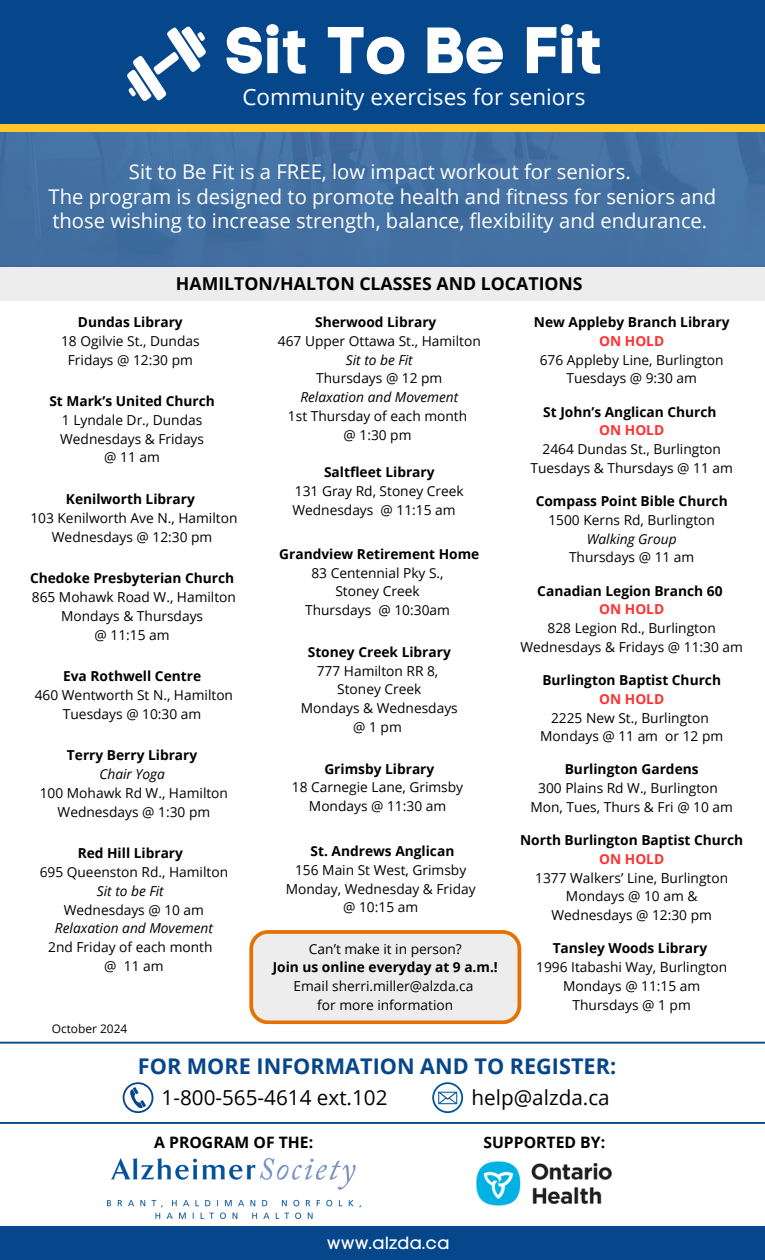
<style>
.page{position:relative;width:765px;height:1260px;background:#fff}
.page>*{position:absolute;margin:0;border:0;box-sizing:border-box;transform-origin:0 0}
.t1{font:65.12px "Code Pro Bold LC";color:#fff}
.t2{font:22.5px "Open Sans";color:#fff}
.t3{font:700 21.62px "Open Sans";color:#06468b}
.t4{font:20.62px "Open Sans";color:#000}
.t5{font:20.25px/24.4px "Open Sans";color:#fff}
.t6{font:700 17.75px "Open Sans";color:#000}
.t7{font:17.62px "Code Pro Normal LC";color:#fff}
.t8{font:700 15.75px "Open Sans";color:#000}
.t9{font:13.75px/18.8px "Open Sans";color:#000;text-align:center}
.t10{font:700 13.75px "Open Sans";color:#000}
.t11{font:700 13.75px "Open Sans";color:#ff3131}
.t12{font:italic 13.75px "Open Sans";color:#000}
.t13{font:11.88px "Open Sans";color:#000}
.s1{font-style:italic}
.s2{font-weight:700}
</style>
<div class="page">
<div style="left:0;top:0;width:765px;height:128px;background:#06468b"></div>
<div style="left:0;top:265px;width:765px;height:36px;background:#ededed"></div>
<div style="left:0;top:129px;width:765px;height:137px;background:#4471a3"></div>
<div style="left:0;top:124px;width:765px;height:7px;background:#ffc72c"></div>
<hr style="left:0;top:1042px;width:765px;height:2px;background:#06468b">
<div style="left:1px;top:1226px;width:764px;height:34px;background:#06468b"></div>
<svg style="left:123px;top:1082px;width:30px;height:31px"></svg>
<img style="left:476px;top:1161px;width:136px;height:44px">
<svg style="left:432px;top:1082px;width:31px;height:31px"></svg>
<hr style="left:0;top:1122px;width:765px;height:2px;background:#06468b">
<img style="left:107px;top:1158px;width:253px;height:60px">
<svg style="left:127px;top:26px;width:79px;height:75px"></svg>
<svg style="left:249px;top:930px;width:272px;height:94px"></svg>
<p class="t1" style="left:224px;top:11px;width:381px">Sit To Be Fit</p>
<p class="t2" style="left:242px;top:81px;width:345px">Community exercises for seniors</p>
<h4 class="t5" style="left:129px;top:159px;width:503px">Sit to Be Fit is a FREE, low impact workout for seniors.</h4>
<p class="t5" style="left:49px;top:184px;width:669px">The program is designed to promote health and fitness for seniors and those wishing to increase strength, balance, flexibility and endurance.</p>
<h1 class="t6" style="left:176px;top:271px;width:408px">HAMILTON/HALTON CLASSES AND LOCATIONS</h1>
<p class="t10" style="left:78px;top:312px;width:106px">Dundas Library</p>
<h3 class="t9" style="left:61px;top:331px;width:140px">18 Ogilvie St., Dundas</h3>
<p class="t9" style="left:68px;top:350px;width:127px">Fridays @ 12:30 pm</p>
<p class="t10" style="left:315px;top:312px;width:123px">Sherwood Library</p>
<p class="t9" style="left:278px;top:331px;width:204px">467 Upper Ottawa St., Hamilton<br><span class="s1">Sit to be Fit<br></span>Thursdays @ 12 pm<br><span class="s1">Relaxation and Movement<br></span>1st Thursday of each month</p>
<p class="t9" style="left:344px;top:425px;width:69px">@ 1:30 pm</p>
<p class="t10" style="left:534px;top:312px;width:197px">New Appleby Branch Library</p>
<p class="t11" style="left:599px;top:331px;width:67px">ON HOLD</p>
<p class="t9" style="left:540px;top:350px;width:185px">676 Appleby Line, Burlington<br>Tuesdays @ 9:30 am</p>
<p class="t10" style="left:543px;top:402px;width:175px">St John’s Anglican Church</p>
<p class="t11" style="left:599px;top:421px;width:67px">ON HOLD</p>
<p class="t9" style="left:531px;top:439px;width:204px">2464 Dundas St., Burlington<br>Tuesdays &amp; Thursdays @ 11 am</p>
<p class="t10" style="left:536px;top:491px;width:194px">Compass Point Bible Church</p>
<p class="t9" style="left:548px;top:510px;width:168px">1500 Kerns Rd, Burlington</p>
<p class="t12" style="left:587px;top:529px;width:91px">Walking Group</p>
<p class="t9" style="left:569px;top:548px;width:127px">Thursdays @ 11 am</p>
<p class="t10" style="left:537px;top:581px;width:187px">Canadian Legion Branch 60</p>
<p class="t11" style="left:599px;top:600px;width:67px">ON HOLD</p>
<p class="t9" style="left:520px;top:618px;width:224px">828 Legion Rd., Burlington<br>Wednesdays &amp; Fridays @ 11:30 am</p>
<p class="t10" style="left:542px;top:670px;width:180px">Burlington Baptist Church</p>
<p class="t11" style="left:599px;top:689px;width:67px">ON HOLD</p>
<p class="t9" style="left:551px;top:708px;width:159px">2225 New St., Burlington</p>
<p class="t9" style="left:540px;top:727px;width:184px">Mondays @ 11 am or 12 pm</p>
<p class="t10" style="left:565px;top:760px;width:135px">Burlington Gardens</p>
<p class="t9" style="left:538px;top:779px;width:181px">300 Plains Rd W., Burlington</p>
<p class="t9" style="left:530px;top:797px;width:204px">Mon, Tues, Thurs &amp; Fri @ 10 am</p>
<p class="t10" style="left:520px;top:831px;width:225px">North Burlington Baptist Church</p>
<p class="t11" style="left:599px;top:849px;width:67px">ON HOLD</p>
<p class="t9" style="left:535px;top:868px;width:194px">1377 Walkers’ Line, Burlington<br>Mondays @ 10 am &amp;<br>Wednesdays @ 12:30 pm</p>
<p class="t10" style="left:553px;top:939px;width:156px">Tansley Woods Library</p>
<p class="t9" style="left:536px;top:958px;width:193px">1996 Itabashi Way, Burlington<br>Mondays @ 11:15 am</p>
<p class="t9" style="left:573px;top:995px;width:120px">Thursdays @ 1 pm</p>
<p class="t10" style="left:49px;top:392px;width:167px">St Mark’s United Church</p>
<p class="t9" style="left:62px;top:410px;width:142px">1 Lyndale Dr., Dundas</p>
<p class="t9" style="left:60px;top:429px;width:145px">Wednesdays &amp; Fridays</p>
<p class="t9" style="left:104px;top:448px;width:57px">@ 11 am</p>
<p class="t10" style="left:66px;top:489px;width:130px">Kenilworth Library</p>
<p class="t9" style="left:30px;top:508px;width:209px">103 Kenilworth Ave N., Hamilton<br>Wednesdays @ 12:30 pm</p>
<p class="t10" style="left:30px;top:569px;width:206px">Chedoke Presbyterian Church</p>
<p class="t9" style="left:32px;top:587px;width:206px">865 Mohawk Road W., Hamilton<br>Mondays &amp; Thursdays</p>
<p class="t9" style="left:95px;top:625px;width:76px">@ 11:15 am</p>
<p class="t10" style="left:63px;top:667px;width:140px">Eva Rothwell Centre</p>
<p class="t9" style="left:35px;top:685px;width:200px">460 Wentworth St N., Hamilton<br>Tuesdays @ 10:30 am</p>
<p class="t10" style="left:67px;top:746px;width:132px">Terry Berry Library</p>
<p class="t12" style="left:99px;top:765px;width:67px">Chair Yoga</p>
<p class="t9" style="left:40px;top:783px;width:190px">100 Mohawk Rd W., Hamilton<br>Wednesdays @ 1:30 pm</p>
<p class="t10" style="left:78px;top:844px;width:107px">Red Hill Library</p>
<p class="t9" style="left:40px;top:862px;width:190px">695 Queenston Rd., Hamilton<br><span class="s1">Sit to be Fit</span></p>
<p class="t9" style="left:48px;top:900px;width:166px">Wednesdays @ 10 am<br><span class="s1">Relaxation and Movement<br></span>2nd Friday of each month</p>
<p class="t9" style="left:104px;top:956px;width:61px">@ 11 am</p>
<p class="t9" style="left:292px;top:463px;width:173px"><span class="s2">Saltfleet Library<br></span>131 Gray Rd, Stoney Creek<br>Wednesdays @ 11:15 am</p>
<p class="t10" style="left:279px;top:544px;width:202px">Grandview Retirement Home</p>
<p class="t9" style="left:311px;top:563px;width:134px">83 Centennial Pky S.,</p>
<p class="t9" style="left:335px;top:582px;width:86px">Stoney Creek</p>
<p class="t9" style="left:305px;top:601px;width:146px">Thursdays @ 10:30am</p>
<p class="t10" style="left:308px;top:642px;width:145px">Stoney Creek Library</p>
<p class="t9" style="left:317px;top:661px;width:123px">777 Hamilton RR 8,</p>
<p class="t9" style="left:337px;top:680px;width:86px">Stoney Creek</p>
<p class="t9" style="left:301px;top:698px;width:158px">Mondays &amp; Wednesdays</p>
<p class="t9" style="left:353px;top:717px;width:50px">@1pm</p>
<p class="t9" style="left:292px;top:759px;width:173px"><span class="s2">Grimsby Library<br></span>18 Carnegie Lane, Grimsby</p>
<p class="t9" style="left:309px;top:796px;width:139px">Mondays @ 11:30 am</p>
<p class="t10" style="left:311px;top:842px;width:145px">St. Andrews Anglican</p>
<p class="t9" style="left:295px;top:860px;width:173px">156 Main St West, Grimsby</p>
<p class="t9" style="left:286px;top:879px;width:191px">Monday, Wednesday &amp; Friday</p>
<h2 class="t9" style="left:343px;top:898px;width:76px">@ 10:15 am</h2>
<h3 class="t9" style="left:309px;top:939px;width:154px">Can’t make it in person?</h3>
<p class="t10" style="left:273px;top:958px;width:227px">Join us online everyday at 9 a.m.!</p>
<h3 class="t9" style="left:294px;top:977px;width:181px">Email sherri.miller@alzda.ca</h3>
<h6 class="t9" style="left:317px;top:995px;width:138px">for more information</h6>
<p class="t13" style="left:52px;top:1020px;width:77px">October 2024</p>
<p class="t3" style="left:138px;top:1051px;width:480px">FOR MORE INFORMATION AND TO REGISTER:</p>
<p class="t4" style="left:162px;top:1083px;width:227px">1-800-565-4614 ext.102</p>
<p class="t4" style="left:472px;top:1083px;width:140px">help@alzda.ca</p>
<p class="t8" style="left:154px;top:1131px;width:160px">A PROGRAM OF THE:</p>
<p class="t8" style="left:483px;top:1131px;width:123px">SUPPORTED BY:</p>
<p class="t7" style="left:327px;top:1232px;width:124px">www.alzda.ca</p>
</div>
